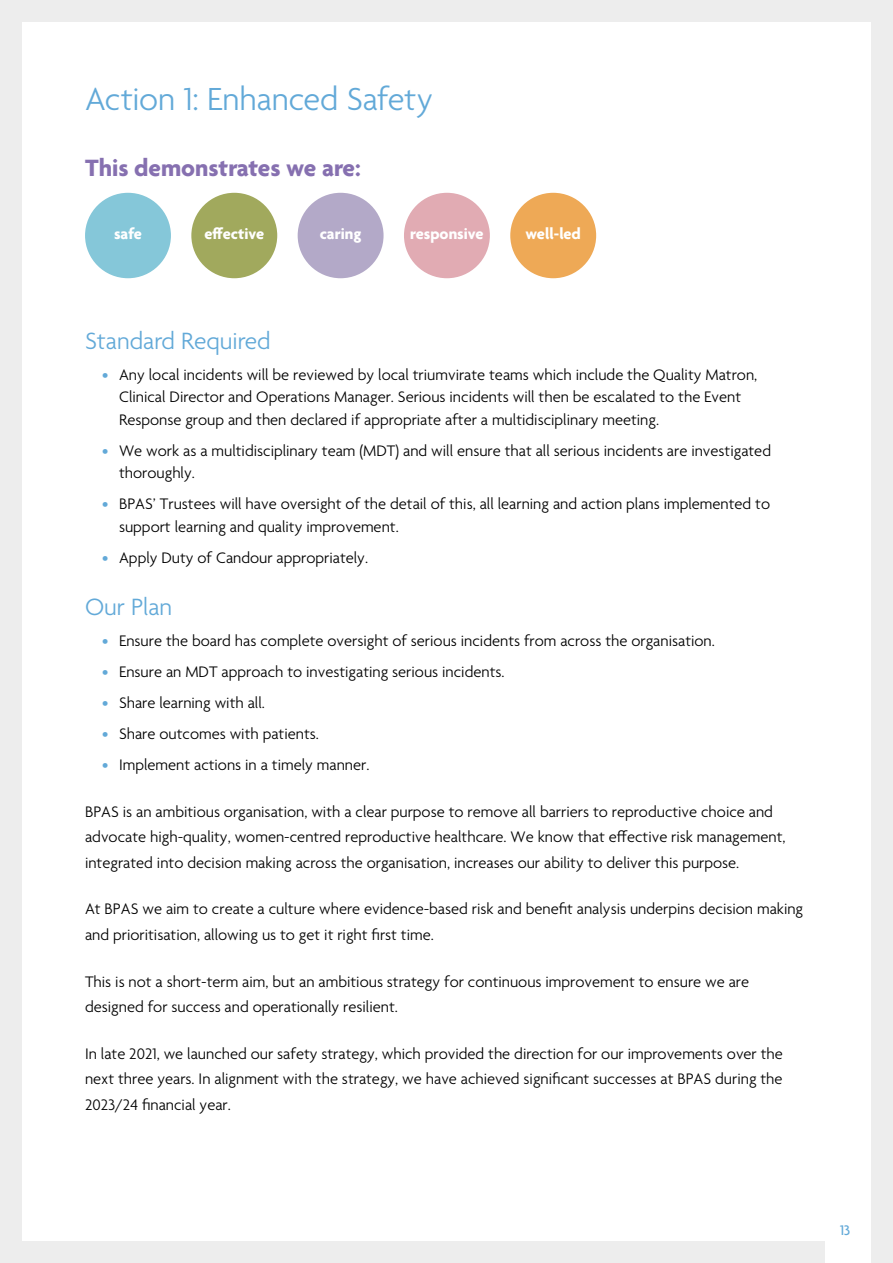
<style>
.page{position:relative;width:893px;height:1263px;background:#fff}
.page>*{position:absolute;margin:0;border:0;box-sizing:border-box;transform-origin:0 0}
.t1{font:300 34.5px "Agenda";letter-spacing:-.005em;color:#62a9d8}
.t2{font:300 25.5px "Agenda";color:#62a9d8}
.t3{font:700 25.5px "Agenda";color:#8670b0}
.t4{font:300 16.5px/25.5px "Agenda";color:#000}
.t5{font:700 16.5px "Agenda";color:#fff}
.t6{font:500 15px "Agenda";color:#62a9d8}
.s1{font-weight:500;color:#62a9d8}
</style>
<div class="page">
<div style="left:0;top:0;width:893px;height:21px;background:#ededed"></div>
<div style="left:0;top:1242px;width:825px;height:21px;background:#ededed"></div>
<div style="left:0;top:0;width:21px;height:1263px;background:#ededed"></div>
<div style="left:872px;top:0;width:21px;height:1263px;background:#ededed"></div>
<div style="left:85px;top:193px;width:86px;height:85px;background:#85c7d9;border-radius:50%"></div>
<div style="left:191px;top:193px;width:86px;height:85px;background:#a1a95d;border-radius:50%"></div>
<div style="left:298px;top:193px;width:86px;height:85px;background:#b3a9c8;border-radius:50%"></div>
<div style="left:404px;top:193px;width:86px;height:85px;background:#e1abb3;border-radius:50%"></div>
<div style="left:510px;top:193px;width:86px;height:85px;background:#eea956;border-radius:50%"></div>
<h1 class="t1" style="left:85px;top:80px;width:349px">Action 1: Enhanced Safety</h1>
<h2 class="t3" style="left:85px;top:154px;width:277px">This demonstrates we are:</h2>
<p class="t5" style="left:114px;top:225px;width:29px">safe</p>
<p class="t5" style="left:204px;top:225px;width:61px">effective</p>
<p class="t5" style="left:320px;top:225px;width:43px">caring</p>
<p class="t5" style="left:410px;top:225px;width:75px">responsive</p>
<p class="t5" style="left:525px;top:225px;width:57px">well-led</p>
<h2 class="t2" style="left:85px;top:327px;width:187px">Standard Required</h2>
<p class="t4" style="left:119px;top:364px;width:640px;line-height:22.5px;text-indent:-17px"><span class="s1">•</span> Any local incidents will be reviewed by local triumvirate teams which include the Quality Matron,<br>Clinical Director and Operations Manager. Serious incidents will then be escalated to the Event<br>Response group and then declared if appropriate after a multidisciplinary meeting.</p>
<p class="t4" style="left:119px;top:440px;width:653px;line-height:22.5px;text-indent:-17px"><span class="s1">•</span> We work as a multidisciplinary team (MDT) and will ensure that all serious incidents are investigated thoroughly.</p>
<p class="t4" style="left:119px;top:494px;width:653px;line-height:22.5px;text-indent:-17px"><span class="s1">•</span> BPAS’ Trustees will have oversight of the detail of this, all learning and action plans implemented to support learning and quality improvement.</p>
<p class="t4" style="left:102px;top:546px;width:268px"><span class="s1">•</span> Apply Duty of Candour appropriately.</p>
<h2 class="t2" style="left:85px;top:593px;width:89px">Our Plan</h2>
<p class="t4" style="left:102px;top:629px;width:614px"><span class="s1">•</span> Ensure the board has complete oversight of serious incidents from across the organisation.</p>
<p class="t4" style="left:102px;top:660px;width:404px"><span class="s1">•</span> Ensure an MDT approach to investigating serious incidents.</p>
<p class="t4" style="left:102px;top:691px;width:164px"><span class="s1">•</span> Share learning with all.</p>
<p class="t4" style="left:102px;top:722px;width:218px"><span class="s1">•</span> Share outcomes with patients.</p>
<p class="t4" style="left:102px;top:753px;width:269px"><span class="s1">•</span> Implement actions in a timely manner.</p>
<p class="t4" style="left:85px;top:799px;width:702px">BPAS is an ambitious organisation, with a clear purpose to remove all barriers to reproductive choice and advocate high-quality, women-centred reproductive healthcare. We know that effective risk management, integrated into decision making across the organisation, increases our ability to deliver this purpose.</p>
<p class="t4" style="left:85px;top:897px;width:720px">At BPAS we aim to create a culture where evidence-based risk and benefit analysis underpins decision making and prioritisation, allowing us to get it right first time.</p>
<p class="t4" style="left:85px;top:969px;width:666px">This is not a short-term aim, but an ambitious strategy for continuous improvement to ensure we are designed for success and operationally resilient.</p>
<p class="t4" style="left:85px;top:1042px;width:699px;text-align:justify">In late 2021, we launched our safety strategy, which provided the direction for our improvements over the next three years. In alignment with the strategy, we have achieved significant successes at BPAS during the 2023/24 financial year.</p>
<p class="t6" style="left:840px;top:1222px;width:12px">13</p>
</div>
